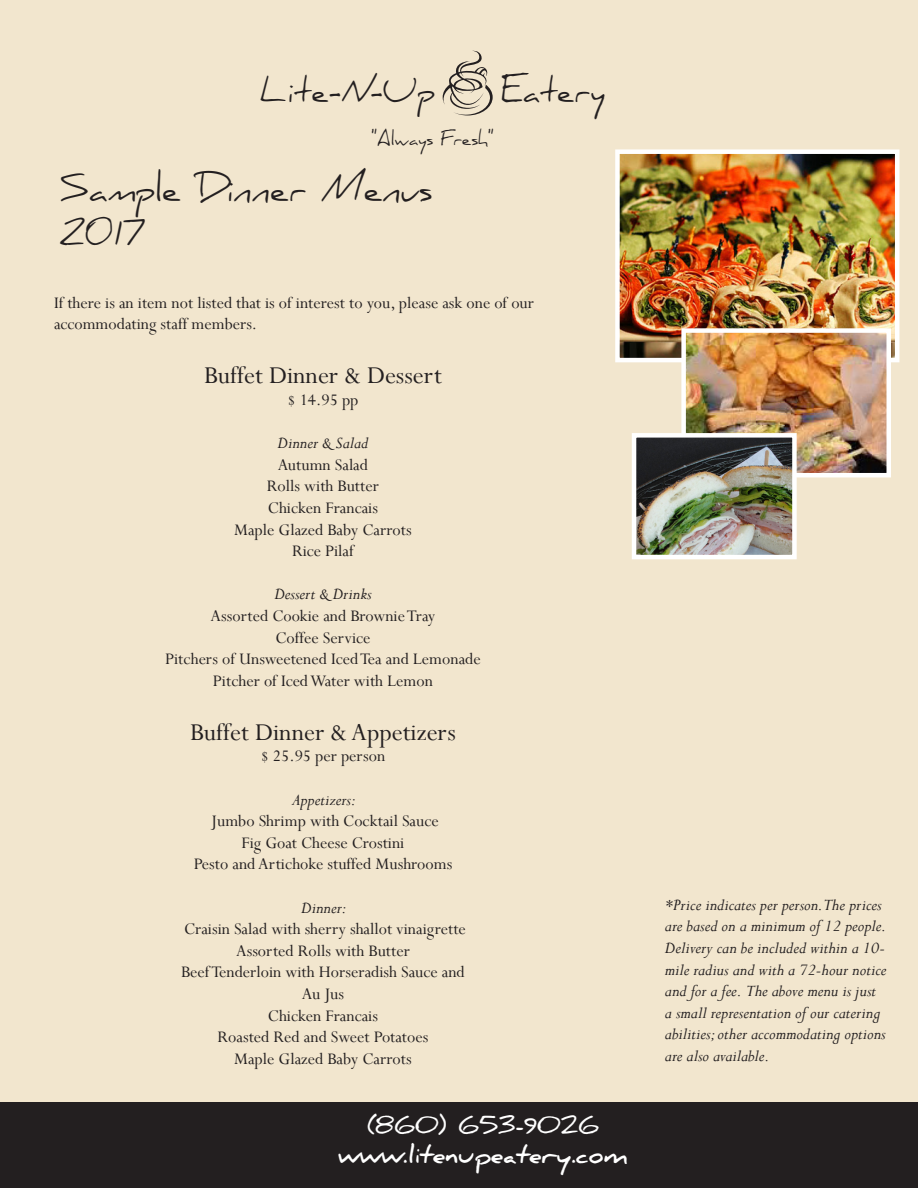
<style>
.page{position:relative;width:918px;height:1188px;background:#f2e6ce}
.page>*{position:absolute;margin:0;border:0;box-sizing:border-box;transform-origin:0 0}
.t1{font:36px/43.2px "Daniel";color:#231f20}
.t2{font:33px "Daniel";color:#231f20}
.t3{font:27px "Perpetua";color:#231f20}
.t4{font:700 24px "Daniel";color:#fff}
.t5{font:18px/21.6px "Perpetua";color:#231f20}
.t6{font:italic 18px/21.6px "Perpetua";color:#231f20}
.t7{font:18px "Daniel";color:#231f20}
</style>
<div class="page">
<svg style="left:443px;top:50px;width:50px;height:65px"></svg>
<img style="left:620px;top:154px;width:274px;height:203px">
<div style="left:615px;top:149px;width:284px;height:213px;border:4px solid #fff"></div>
<img style="left:686px;top:333px;width:200px;height:139px">
<div style="left:681px;top:328px;width:210px;height:149px;border:4px solid #fff"></div>
<img style="left:637px;top:438px;width:155px;height:116px">
<div style="left:632px;top:433px;width:165px;height:126px;border:4px solid #fff"></div>
<div style="left:0;top:1102px;width:918px;height:86px;background:#231f20"></div>
<p class="t2" style="left:260px;top:71px;width:177px">Lite-N-Up</p>
<p class="t2" style="left:501px;top:71px;width:106px">Eatery</p>
<p class="t7" style="left:372px;top:128px;width:124px">"Always Fresh"</p>
<p class="t1" style="left:59px;top:167px;width:375px">Sample Dinner Menus<br>2017</p>
<p class="t5" style="left:54px;top:291px;width:482px">If there is an item not listed that is of interest to you, please ask one of our accommodating staff members.</p>
<p class="t3" style="left:204px;top:359px;width:239px">Buffet Dinner &amp; Dessert</p>
<p class="t5" style="left:287px;top:389px;width:73px">$ 14.95 pp</p>
<p class="t6" style="left:278px;top:432px;width:92px">Dinner &amp; Salad</p>
<p class="t5" style="left:278px;top:453px;width:92px">Autumn Salad</p>
<p class="t5" style="left:267px;top:475px;width:114px">Rolls with Butter</p>
<p class="t5" style="left:268px;top:497px;width:112px">Chicken Francais</p>
<p class="t5" style="left:234px;top:518px;width:179px">Maple Glazed Baby Carrots</p>
<p class="t5" style="left:292px;top:540px;width:63px">Rice Pilaf</p>
<p class="t6" style="left:274px;top:583px;width:99px">Dessert &amp; Drinks</p>
<p class="t5" style="left:211px;top:605px;width:226px">Assorted Cookie and Brownie Tray</p>
<p class="t5" style="left:276px;top:626px;width:96px">Coffee Service</p>
<p class="t5" style="left:165px;top:648px;width:317px">Pitchers of Unsweetened Iced Tea and Lemonade</p>
<p class="t5" style="left:213px;top:669px;width:221px">Pitcher of Iced Water with Lemon</p>
<p class="t3" style="left:190px;top:715px;width:267px">Buffet Dinner &amp; Appetizers</p>
<p class="t5" style="left:261px;top:745px;width:126px">$ 25.95 per person</p>
<p class="t6" style="left:292px;top:788px;width:65px">Appetizers:</p>
<p class="t5" style="left:211px;top:810px;width:229px">Jumbo Shrimp with Cocktail Sauce</p>
<p class="t5" style="left:242px;top:831px;width:164px">Fig Goat Cheese Crostini</p>
<p class="t5" style="left:194px;top:853px;width:260px">Pesto and Artichoke stuffed Mushrooms</p>
<p class="t6" style="left:301px;top:896px;width:47px">Dinner:</p>
<p class="t5" style="left:184px;top:918px;width:283px">Craisin Salad with sherry shallot vinaigrette</p>
<p class="t5" style="left:236px;top:939px;width:175px">Assorted Rolls with Butter</p>
<p class="t5" style="left:181px;top:961px;width:285px">Beef Tenderloin with Horseradish Sauce and</p>
<p class="t5" style="left:302px;top:983px;width:44px">Au Jus</p>
<p class="t5" style="left:268px;top:1004px;width:112px">Chicken Francais</p>
<p class="t5" style="left:218px;top:1026px;width:212px">Roasted Red and Sweet Potatoes</p>
<p class="t5" style="left:234px;top:1047px;width:179px">Maple Glazed Baby Carrots</p>
<p class="t4" style="left:367px;top:1112px;width:234px">(860) 653-9026</p>
<p class="t4" style="left:338px;top:1140px;width:291px">www.litenupeatery.com</p>
<p class="t6" style="left:665px;top:893px;width:223px">*Price indicates per person.The prices are based on a minimum of 12 people.<br>Delivery can be included within a 10- mile radius and with a 72-hour notice and for a fee. The above menu is just a small representation of our catering abilities; other accommodating options are also available.</p>
</div>
